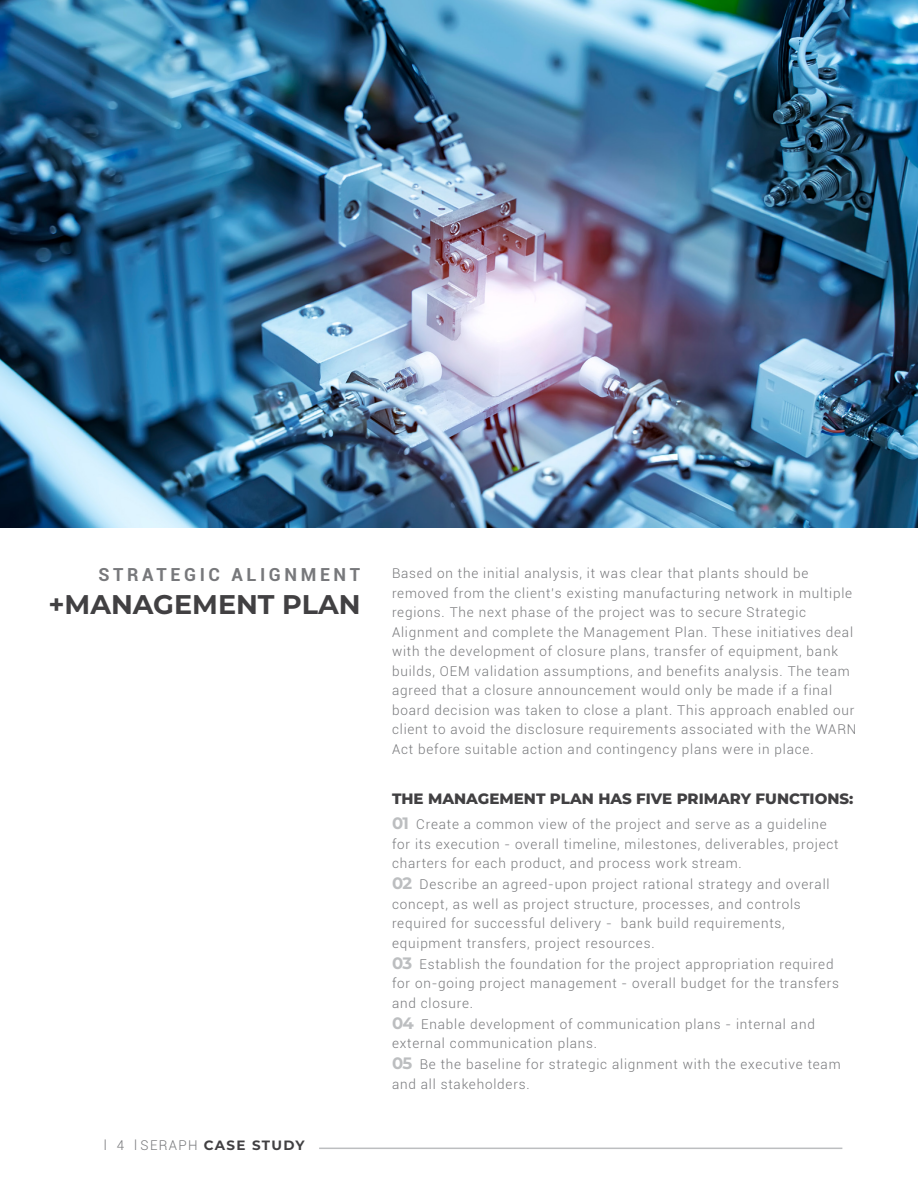
<style>
.page{position:relative;width:918px;height:1188px;background:#fff}
.page>*{position:absolute;margin:0;border:0;box-sizing:border-box;transform-origin:0 0}
.t1{font:700 27px "Montserrat";color:#414042}
.t2{font:700 18px "Roboto";letter-spacing:.2em;color:#77787b}
.t3{font:800 15px "Montserrat";color:#414042}
.t4{font:300 13.5px/19.5px "Roboto";letter-spacing:.06em;color:#77787b}
.s1{font-family:"Montserrat";font-weight:700;color:#414042}
.s2{font-family:"Montserrat";font-weight:700;font-size:16.5px;color:#bcbec0}
</style>
<div class="page">
<hr style="left:319px;top:1148px;width:523px;height:1px;background:#bcbec0">
<img style="left:0;top:0;width:918px;height:528px">
<h2 class="t2" style="left:99px;top:562px;width:263px">STRATEGIC ALIGNMENT</h2>
<h1 class="t1" style="left:48px;top:585px;width:314px">+MANAGEMENT PLAN</h1>
<p class="t4" style="left:104px;top:1135px;width:202px">l 4 l SERAPH <span class="s1">CASE STUDY</span></p>
<p class="t4" style="left:392px;top:563px;width:466px">Based on the initial analysis, it was clear that plants should be removed from the client’s existing manufacturing network in multiple regions. The next phase of the project was to secure Strategic Alignment and complete the Management Plan. These initiatives deal with the development of closure plans, transfer of equipment, bank builds, OEM validation assumptions, and benefits analysis. The team agreed that a closure announcement would only be made if a final board decision was taken to close a plant. This approach enabled our client to avoid the disclosure requirements associated with the WARN Act before suitable action and contingency plans were in place.</p>
<p class="t3" style="left:392px;top:788px;width:463px">THE MANAGEMENT PLAN HAS FIVE PRIMARY FUNCTIONS:</p>
<p class="t4" style="left:392px;top:814px;width:448px"><span class="s2">01</span> Create a common view of the project and serve as a guideline for its execution - overall timeline, milestones, deliverables, project charters for each product, and process work stream.</p>
<p class="t4" style="left:392px;top:874px;width:439px"><span class="s2">02</span> Describe an agreed-upon project rational strategy and overall concept, as well as project structure, processes, and controls required for successful delivery - bank build requirements, equipment transfers, project resources.</p>
<p class="t4" style="left:392px;top:954px;width:449px"><span class="s2">03</span> Establish the foundation for the project appropriation required for on-going project management - overall budget for the transfers and closure.</p>
<p class="t4" style="left:392px;top:1014px;width:424px"><span class="s2">04</span> Enable development of communication plans - internal and external communication plans.</p>
<p class="t4" style="left:392px;top:1054px;width:450px"><span class="s2">05</span> Be the baseline for strategic alignment with the executive team and all stakeholders.</p>
</div>
